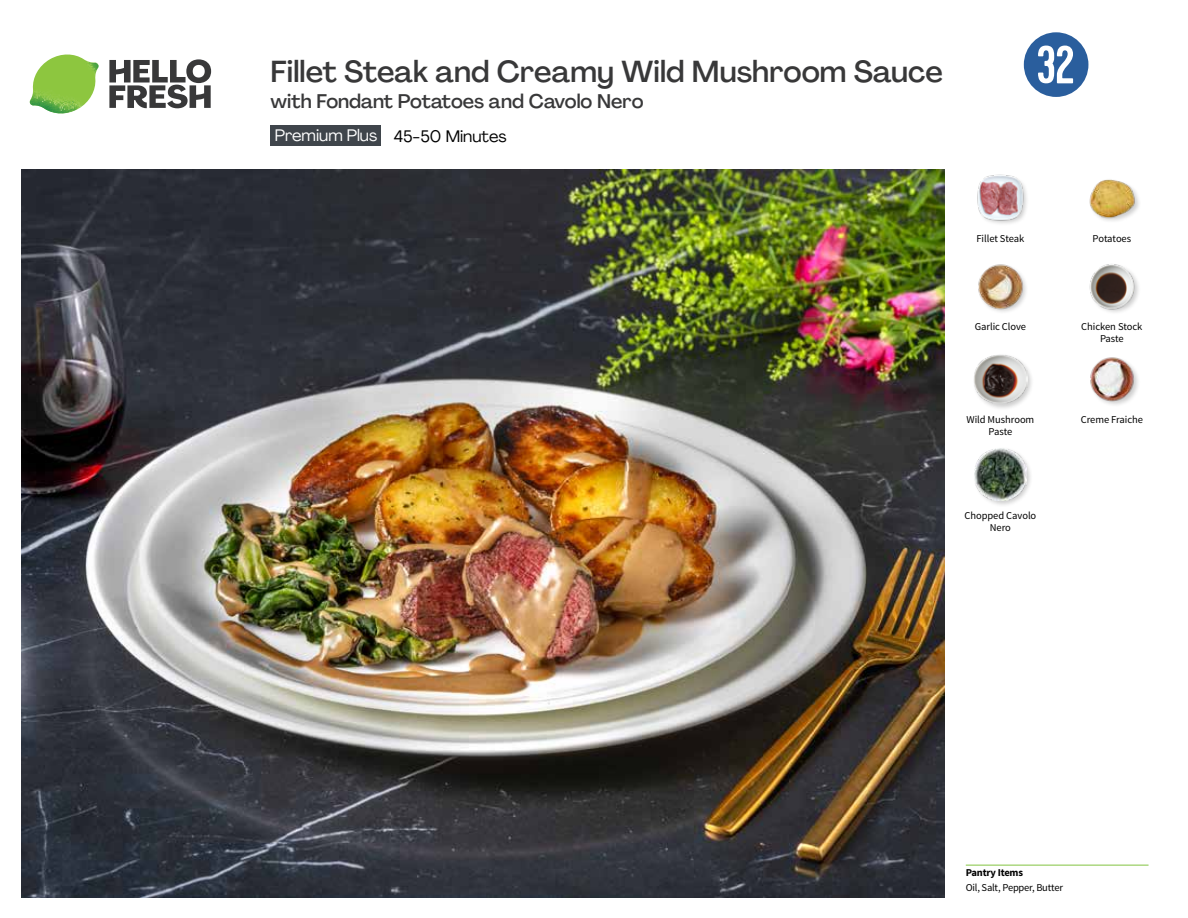
<style>
.page{position:relative;width:1188px;height:918px;background:#fff}
.page>*{position:absolute;margin:0;border:0;box-sizing:border-box;transform-origin:0 0}
.t1{font:54px "Kapra";color:#fff}
.t2{font:500 30px "Agrandir";color:#383839}
.t3{font:500 19.5px "Agrandir";color:#383839}
.t4{font:16.5px "Agrandir";color:#000}
.t5{font:16.5px "Agrandir";color:#fff}
.t6{font:10.5px/12px "Source Sans Pro";letter-spacing:-.005em;color:#000;text-align:center}
.t7{font:700 10.5px "Source Sans Pro";letter-spacing:-.02em;color:#000}
</style>
<div class="page">
<svg style="left:109px;top:59px;width:102px;height:49px"></svg>
<img style="left:30px;top:55px;width:69px;height:59px">
<img style="left:21px;top:170px;width:924px;height:728px">
<hr style="left:966px;top:865px;width:183px;height:1px;background:#82c341">
<div style="left:271px;top:126px;width:110px;height:20px;background:#3f454b"></div>
<div style="left:973px;top:353px;width:62px;height:58px;background:#000;opacity:.2"></div>
<img style="left:973px;top:354px;width:55px;height:50px">
<div style="left:973px;top:447px;width:61px;height:61px;background:#000;opacity:.2"></div>
<img style="left:975px;top:448px;width:51px;height:52px">
<img style="left:1090px;top:357px;width:48px;height:48px">
<img style="left:977px;top:174px;width:50px;height:50px">
<img style="left:978px;top:264px;width:48px;height:48px">
<img style="left:1089px;top:264px;width:50px;height:49px">
<img style="left:1089px;top:179px;width:50px;height:42px">
<svg style="left:1023px;top:32px;width:66px;height:65px"></svg>
<h2 class="t2" style="left:271px;top:53px;width:674px">Fillet Steak and Creamy Wild Mushroom Sauce</h2>
<h3 class="t3" style="left:271px;top:89px;width:374px">with Fondant Potatoes and Cavolo Nero</h3>
<h3 class="t5" style="left:275px;top:125px;width:104px">Premium Plus</h3>
<h3 class="t4" style="left:394px;top:126px;width:114px">45-50 Minutes</h3>
<h1 class="t1" style="left:1036px;top:34px;width:40px">32</h1>
<p class="t6" style="left:976px;top:232px;width:49px">Fillet Steak</p>
<p class="t6" style="left:975px;top:321px;width:53px">Garlic Clove</p>
<p class="t6" style="left:1093px;top:232px;width:40px">Potatoes</p>
<p class="t6" style="left:1081px;top:321px;width:63px">Chicken Stock<br>Paste</p>
<p class="t6" style="left:966px;top:414px;width:69px">Wild Mushroom</p>
<p class="t6" style="left:1081px;top:414px;width:64px">Creme Fraiche</p>
<p class="t6" style="left:989px;top:426px;width:25px">Paste</p>
<p class="t6" style="left:965px;top:509px;width:73px">Chopped Cavolo<br>Nero</p>
<p class="t7" style="left:966px;top:866px;width:59px">Pantry Items</p>
<p class="t6" style="left:966px;top:881px;width:99px">Oil, Salt, Pepper, Butter</p>
</div>
